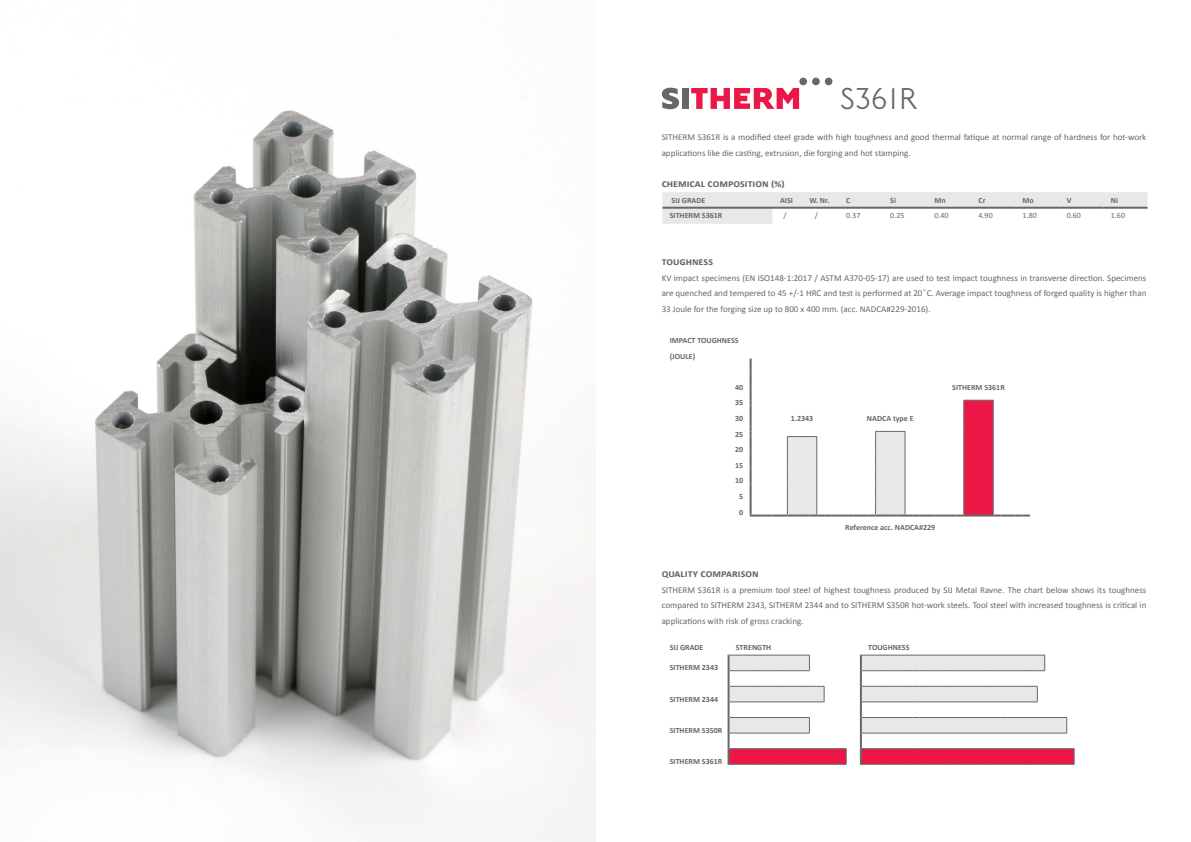
<style>
.page{position:relative;width:1191px;height:842px;background:#fff}
.page>*{position:absolute;margin:0;border:0;box-sizing:border-box;transform-origin:0 0}
.t1{font:300 31.2px "Johnston";letter-spacing:-.065em;color:#696765}
.t2{font:700 11px "Calibri";color:#696765}
.t3{font:9px/15.6px "Calibri";color:#696765;text-align:justify}
.t4{font:700 8px/15.6px "Calibri";color:#696765}
.t5{font:8px "Calibri";color:#696765}
</style>
<div class="page">
<img style="left:0;top:110px;width:595px;height:732px">
<svg style="left:662px;top:192px;width:485px;height:32px"></svg>
<hr style="left:662px;top:207px;width:110px;height:2px;background:#696765">
<hr style="left:772px;top:207px;width:30px;height:2px;background:#696765">
<hr style="left:802px;top:207px;width:37px;height:2px;background:#696765">
<hr style="left:839px;top:207px;width:44px;height:2px;background:#696765">
<hr style="left:883px;top:207px;width:44px;height:2px;background:#696765">
<hr style="left:927px;top:207px;width:44px;height:2px;background:#696765">
<hr style="left:971px;top:207px;width:44px;height:2px;background:#696765">
<hr style="left:1015px;top:207px;width:44px;height:2px;background:#696765">
<hr style="left:1059px;top:207px;width:44px;height:2px;background:#696765">
<hr style="left:1103px;top:207px;width:44px;height:2px;background:#696765">
<svg style="left:662px;top:88px;width:17px;height:21px"></svg>
<div style="left:682px;top:88px;width:6px;height:21px;background:#696765"></div>
<svg style="left:691px;top:78px;width:141px;height:31px"></svg>
<svg style="left:727px;top:655px;width:347px;height:110px"></svg>
<svg style="left:749px;top:359px;width:281px;height:157px"></svg>
<h1 class="t1" style="left:839px;top:80px;width:80px">S361R</h1>
<p class="t3" style="left:661px;top:129px;width:486px">SITHERM S361R is a modified steel grade with high toughness and good thermal fatique at normal range of hardness for hot-work applications like die casting, extrusion, die forging and hot stamping.</p>
<p class="t2" style="left:661px;top:177px;width:12px">Chemical</p>
<p class="t2" style="left:707px;top:177px;width:7px">composition</p>
<p class="t2" style="left:771px;top:177px;width:15px">(%)</p>
<p class="t4" style="left:671px;top:192px;width:35px">SIJ GRADE</p>
<p class="t4" style="left:780px;top:192px;width:14px">AISI</p>
<p class="t4" style="left:809px;top:192px;width:22px">W. Nr.</p>
<p class="t4" style="left:846px;top:192px;width:6px">C</p>
<p class="t4" style="left:890px;top:192px;width:7px">Si</p>
<p class="t4" style="left:934px;top:192px;width:13px">Mn</p>
<p class="t4" style="left:978px;top:192px;width:9px">Cr</p>
<p class="t4" style="left:1022px;top:192px;width:13px">Mo</p>
<p class="t4" style="left:1066px;top:192px;width:6px">V</p>
<p class="t4" style="left:1110px;top:192px;width:9px">Ni</p>
<p class="t4" style="left:670px;top:207px;width:54px">SITHERM S361R</p>
<p class="t5" style="left:783px;top:211px;width:5px">/</p>
<p class="t5" style="left:815px;top:211px;width:5px">/</p>
<p class="t5" style="left:846px;top:211px;width:16px">0.37</p>
<p class="t5" style="left:890px;top:211px;width:16px">0.25</p>
<p class="t5" style="left:934px;top:211px;width:16px">0.40</p>
<p class="t5" style="left:978px;top:211px;width:16px">4.90</p>
<p class="t5" style="left:1022px;top:211px;width:16px">1.80</p>
<p class="t5" style="left:1066px;top:211px;width:16px">0.60</p>
<p class="t5" style="left:1110px;top:211px;width:16px">1.60</p>
<p class="t2" style="left:661px;top:255px;width:53px">TOUGHNESS</p>
<p class="t3" style="left:661px;top:269px;width:486px">KV impact specimens (EN ISO148-1:2017 / ASTM A370-05-17) are used to test impact toughness in transverse direction. Specimens are quenched and tempered to 45 +/-1 HRC and test is performed at 20 ̊C. Average impact toughness of forged quality is higher than 33 Joule for the forging size up to 800 x 400 mm. (acc. NADCA#229-2016).</p>
<p class="t4" style="left:670px;top:332px;width:70px">IMPACT TOUGHNESS (JOULE)</p>
<p class="t4" style="left:735px;top:379px;width:10px">40</p>
<p class="t4" style="left:952px;top:379px;width:54px">SITHERM S361R</p>
<p class="t4" style="left:735px;top:395px;width:10px">35<br>30</p>
<p class="t4" style="left:791px;top:410px;width:24px">1.2343</p>
<p class="t4" style="left:867px;top:410px;width:48px">NADCA type E</p>
<p class="t4" style="left:735px;top:426px;width:10px;text-align:center">25<br>20<br>15<br>10<br>5<br>0</p>
<p class="t4" style="left:845px;top:519px;width:91px">Reference acc. NADCA#229</p>
<p class="t2" style="left:661px;top:566px;width:99px">QUALITy COMPARISON</p>
<p class="t3" style="left:661px;top:581px;width:486px">SITHERM S361R is a premium tool steel of highest toughness produced by SIJ Metal Ravne. The chart below shows its toughness compared to SITHERM 2343, SITHERM 2344 and to SITHERM S350R hot-work steels. Tool steel with increased toughness is critical in applications with risk of gross cracking.</p>
<p class="t4" style="left:670px;top:639px;width:35px">SIJ GRADE</p>
<p class="t4" style="left:736px;top:639px;width:37px">STRENGTH</p>
<p class="t4" style="left:868px;top:639px;width:43px">TOUGHNESS</p>
<p class="t4" style="left:670px;top:660px;width:50px">SITHERM 2343</p>
<p class="t4" style="left:670px;top:691px;width:50px">SITHERM 2344</p>
<p class="t4" style="left:670px;top:722px;width:54px">SITHERM S350R</p>
<p class="t4" style="left:670px;top:753px;width:54px">SITHERM S361R</p>
</div>
